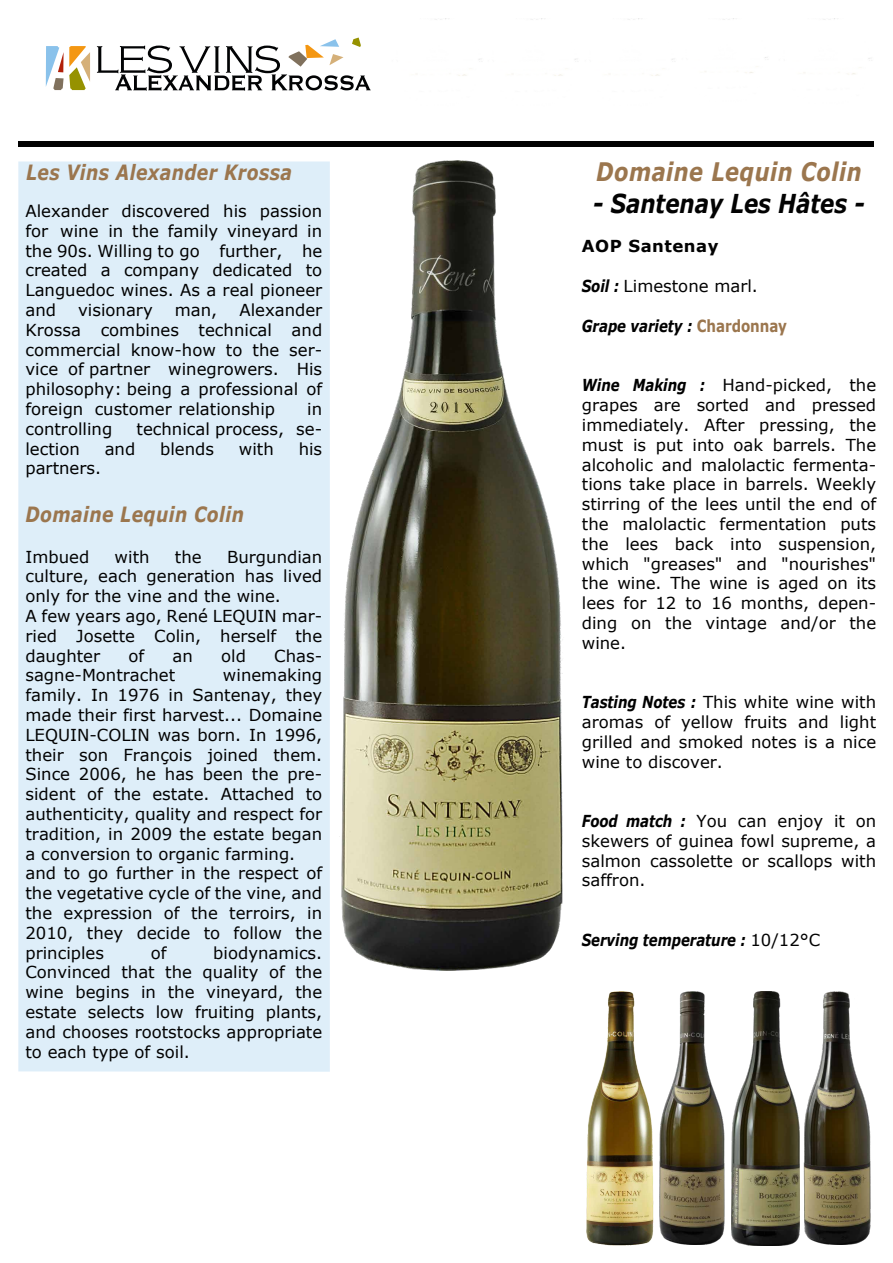
<style>
.page{position:relative;width:893px;height:1263px;background:#fff}
.page>*{position:absolute;margin:0;border:0;box-sizing:border-box;transform-origin:0 0}
.t1{font:italic 700 26.1px "Verdana";color:#020202;scale:.82 1}
.t2{font:italic 700 25.5px "Verdana";letter-spacing:.025em;color:#9b764e;scale:.82 1}
.t3{font:italic 700 21px "Verdana";letter-spacing:.025em;color:#9b764e;scale:.82 1}
.t4{font:16.5px/19.8px "Verdana";color:#020202;text-align:justify}
.t5{font:16.5px/19.8px "Verdana";color:#000;text-align:justify}
.t6{font:italic 700 16.5px "Verdana";letter-spacing:-.005em;color:#000;scale:.81 1}
.t7{font:700 16.5px "Verdana";letter-spacing:.03em;color:#020202}
.s1{font-weight:700;font-style:italic;color:#000}
.s2{font-style:normal;font-size:16.65px;color:#9b764e}
.s3{font-weight:400;font-style:normal;color:#020202}
</style>
<div class="page">
<div style="left:18px;top:161px;width:312px;height:911px;background:#deeef9"></div>
<img style="left:341px;top:160px;width:222px;height:811px">
<svg style="left:46px;top:46px;width:44px;height:44px"></svg>
<svg style="left:97px;top:38px;width:274px;height:53px"></svg>
<div style="left:18px;top:141px;width:855px;height:6px;background:#020202"></div>
<img style="left:732px;top:992px;width:67px;height:253px">
<img style="left:803px;top:992px;width:68px;height:252px">
<img style="left:659px;top:992px;width:66px;height:253px">
<img style="left:586px;top:992px;width:68px;height:254px">
<p class="t3" style="left:26px;top:158px;width:326px">Les Vins Alexander Krossa</p>
<p class="t5" style="left:25px;top:201px;width:298px">Alexander discovered his passion for wine in the family vineyard in the 90s. Willing to go further, he created a company dedicated to Languedoc wines. As a real pioneer and</p>
<p class="t5" style="left:25px;top:300px;width:298px;text-indent:214px">Alexander Krossa combines technical and commercial know-how to the ser&shy;vice of partner winegrowers. His philosophy: being a professional of foreign customer relationship</p>
<p class="t5" style="left:78px;top:300px;width:76px">visionary</p>
<p class="t5" style="left:175px;top:300px;width:44px">man,</p>
<p class="t5" style="left:307px;top:399px;width:16px">in</p>
<p class="t5" style="left:25px;top:419px;width:88px">controlling</p>
<p class="t5" style="left:137px;top:419px;width:187px">technical process, se-</p>
<p class="t5" style="left:25px;top:439px;width:56px">lection</p>
<p class="t5" style="left:105px;top:439px;width:32px">and</p>
<p class="t5" style="left:160px;top:439px;width:55px">blends</p>
<p class="t5" style="left:239px;top:439px;width:36px">with</p>
<p class="t5" style="left:299px;top:439px;width:25px">his</p>
<p class="t5" style="left:25px;top:458px;width:77px">partners.</p>
<p class="t3" style="left:26px;top:499px;width:268px">Domaine Lequin Colin</p>
<p class="t4" style="left:25px;top:546px;width:298px;text-align:left;text-indent:202px">Burgundian culture, each generation has lived only for the vine and the wine.<br>A few years ago, René LEQUIN mar&shy;ried Josette Colin, herself the daughter</p>
<p class="t4" style="left:25px;top:546px;width:65px">Imbued</p>
<p class="t4" style="left:115px;top:546px;width:36px">with</p>
<p class="t4" style="left:175px;top:546px;width:28px">the</p>
<p class="t4" style="left:128px;top:645px;width:17px">of</p>
<p class="t4" style="left:173px;top:645px;width:22px">an</p>
<p class="t4" style="left:221px;top:645px;width:26px">old</p>
<p class="t4" style="left:274px;top:645px;width:49px">Chas-</p>
<p class="t4" style="left:25px;top:665px;width:151px">sagne-Montrachet</p>
<p class="t4" style="left:25px;top:665px;width:298px;text-align:left;text-indent:198px">winemaking family. In 1976 in Santenay, they made their first harvest... Domaine<br>LEQUIN-COLIN was born. In 1996, their son François joined them.<br>Since 2006, he has been the pre&shy;sident of the estate. Attached to authenticity, quality and respect for tradition, in 2009 the estate began a conversion to organic farming. and to go further in the respect of the vegetative cycle of the vine, and the expression of the terroirs, in<br>2010, they decide to follow the principles</p>
<p class="t4" style="left:151px;top:942px;width:17px">of</p>
<p class="t4" style="left:25px;top:942px;width:298px;text-indent:188px">biodynamics.<br>Convinced that the quality of the wine begins in the vineyard, the estate selects low fruiting plants, and chooses rootstocks appropriate to each type of soil.</p>
<h2 class="t2" style="left:596px;top:154px;width:325px">Domaine Lequin Colin</h2>
<h1 class="t1" style="left:593px;top:185px;width:333px">- Santenay Les Hâtes -</h1>
<p class="t7" style="left:582px;top:234px;width:138px">AOP Santenay</p>
<p class="t4" style="left:582px;top:276px;width:178px"><span class="s1">Soil :</span> Limestone marl.</p>
<p class="t6" style="left:582px;top:314px;width:255px">Grape variety : <span class="s2">Chardonnay</span></p>
<p class="t4" style="left:582px;top:375px;width:296px"><span class="s1">Wine Making :</span> Hand-picked, the grapes are sorted and pressed immediately. After pressing, the must is put into oak barrels. The alcoholic and malolactic fermenta&shy;tions take place in barrels. Weekly stirring of the lees until the end of the malolactic fermentation puts the lees back into suspension, which "greases" and "nourishes" the wine. The wine is aged on its lees for 12 to 16 months, depen&shy;ding on the vintage and/or the wine.</p>
<p class="t4" style="left:582px;top:692px;width:296px"><span class="s1">Tasting Notes :</span> This white wine with aromas of yellow fruits and light grilled and smoked notes is a nice wine to discover.</p>
<p class="t4" style="left:582px;top:811px;width:296px"><span class="s1">Food match :</span> You can enjoy it on skewers of guinea fowl supreme, a salmon cassolette or scallops with saffron.</p>
<p class="t6" style="left:582px;top:928px;width:296px">Serving temperature : <span class="s3">10/12°C</span></p>
</div>
